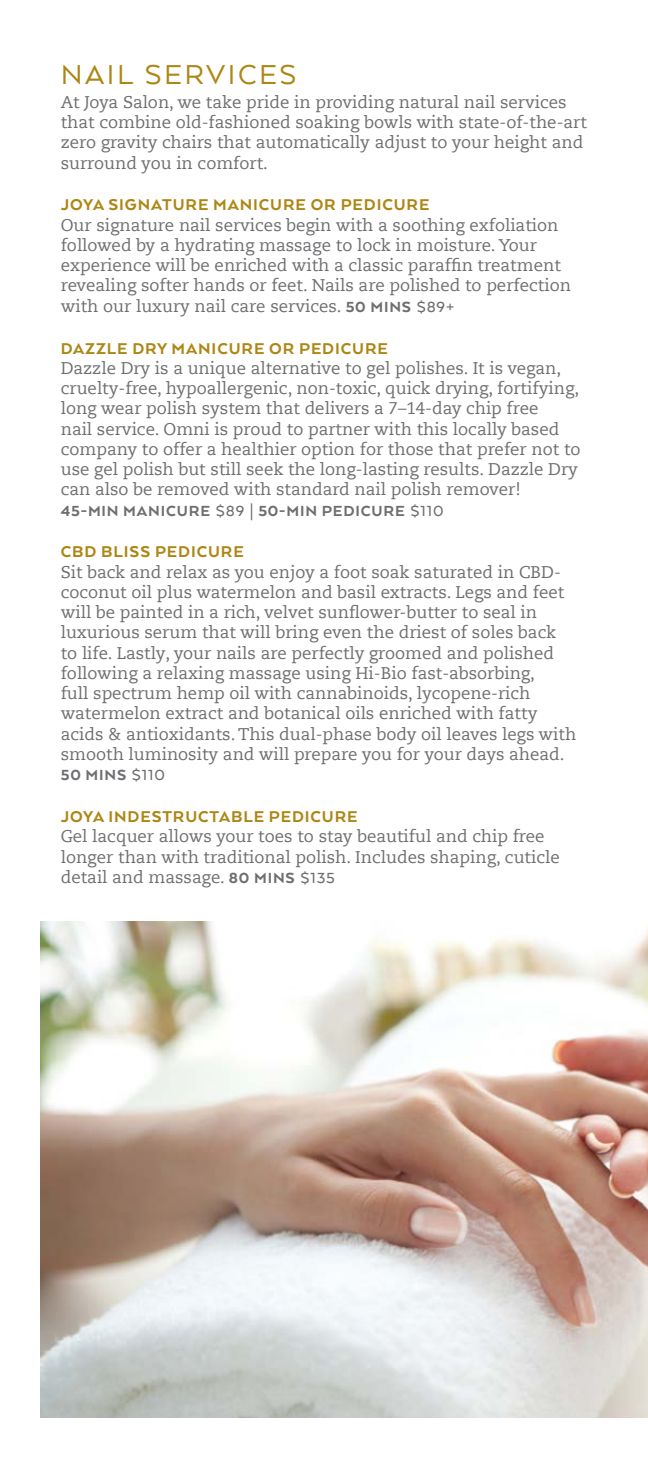
<style>
.page{position:relative;width:648px;height:1458px;background:#fff}
.page>*{position:absolute;margin:0;border:0;box-sizing:border-box;transform-origin:0 0}
.t1{font:31.5px "Arquitecta";letter-spacing:.08em;color:#ad8614}
.t2{font:800 18px "Arquitecta";letter-spacing:.05em;color:#ad8614}
.t3{font:16.88px/20.2px "Caecilia Com 55 Roman";color:#6d6e71}
.t4{font:800 16.88px "Arquitecta";letter-spacing:.05em;color:#6d6e71}
.s1{font-family:"Arquitecta";font-weight:800}
.s2{font-family:"Arquitecta";font-weight:500}
.s3{font-weight:500}
</style>
<div class="page">
<img style="left:40px;top:921px;width:608px;height:497px">
<h3 class="t1" style="left:61px;top:55px;width:237px">NAIL SERVICES</h3>
<p class="t3" style="left:61px;top:92px;width:507px">At Joya Salon, we take pride in providing natural nail services</p>
<p class="t3" style="left:61px;top:112px;width:528px">that combine old-fashioned soaking bowls with state-of-the-art</p>
<p class="t3" style="left:61px;top:132px;width:524px">zero gravity chairs that automatically adjust to your height and</p>
<p class="t3" style="left:61px;top:152px;width:209px">surround you in comfort.</p>
<p class="t2" style="left:61px;top:194px;width:370px">JOYA SIGNATURE MANICURE OR PEDICURE</p>
<p class="t3" style="left:61px;top:214px;width:502px">Our signature nail services begin with a soothing exfoliation followed by a hydrating massage to lock in moisture. Your experience will be enriched with a classic paraffin treatment</p>
<p class="t3" style="left:61px;top:275px;width:512px">revealing softer hands or feet. Nails are polished to perfection with our luxury nail care services. <span class="s1">50 MINS</span> <span class="s2">$89+</span></p>
<p class="t2" style="left:61px;top:337px;width:329px">DAZZLE DRY MANICURE OR PEDICURE</p>
<p class="t3" style="left:61px;top:358px;width:502px">Dazzle Dry is a unique alternative to gel polishes. It is vegan,</p>
<p class="t3" style="left:61px;top:378px;width:520px">cruelty-free, hypoallergenic, non-toxic, quick drying, fortifying, long wear polish system that delivers a 7–14-day chip free</p>
<p class="t3" style="left:61px;top:418px;width:500px">nail service. Omni is proud to partner with this locally based</p>
<p class="t3" style="left:61px;top:439px;width:521px">company to offer a healthier option for those that prefer not to</p>
<p class="t3" style="left:61px;top:459px;width:518px">use gel polish but still seek the long-lasting results. Dazzle Dry</p>
<p class="t3" style="left:61px;top:479px;width:461px">can also be removed with standard nail polish remover!<br><span class="s1">45-MIN MANICURE</span> <span class="s2">$89</span> | <span class="s1">50-MIN PEDICURE</span> <span class="s2">$110</span></p>
<p class="t2" style="left:61px;top:541px;width:184px">CBD BLISS PEDICURE</p>
<p class="t3" style="left:61px;top:561px;width:502px">Sit back and relax as you enjoy a foot soak saturated in CBD-</p>
<p class="t3" style="left:61px;top:582px;width:505px">coconut oil plus watermelon and basil extracts. Legs and feet</p>
<p class="t3" style="left:61px;top:602px;width:478px">will be painted in a rich, velvet sunflower-butter to seal in</p>
<p class="t3" style="left:61px;top:622px;width:517px">luxurious serum that will bring even the driest of soles back to life. Lastly, your nails are perfectly groomed and polished following a relaxing massage using Hi-Bio fast-absorbing,<br>full spectrum hemp oil with cannabinoids, lycopene-rich watermelon extract and botanical oils enriched with fatty acids &amp; antioxidants. This dual-phase body oil leaves legs with smooth luminosity and will prepare you for your days ahead.</p>
<p class="t4" style="left:61px;top:765px;width:106px">50 MINS <span class="s3">$110</span></p>
<p class="t2" style="left:61px;top:805px;width:298px">JOYA INDESTRUCTABLE PEDICURE</p>
<p class="t3" style="left:61px;top:826px;width:501px">Gel lacquer allows your toes to stay beautiful and chip free longer than with traditional polish. Includes shaping, cuticle detail and massage. <span class="s1">80 MINS</span> <span class="s2">$135</span></p>
</div>
